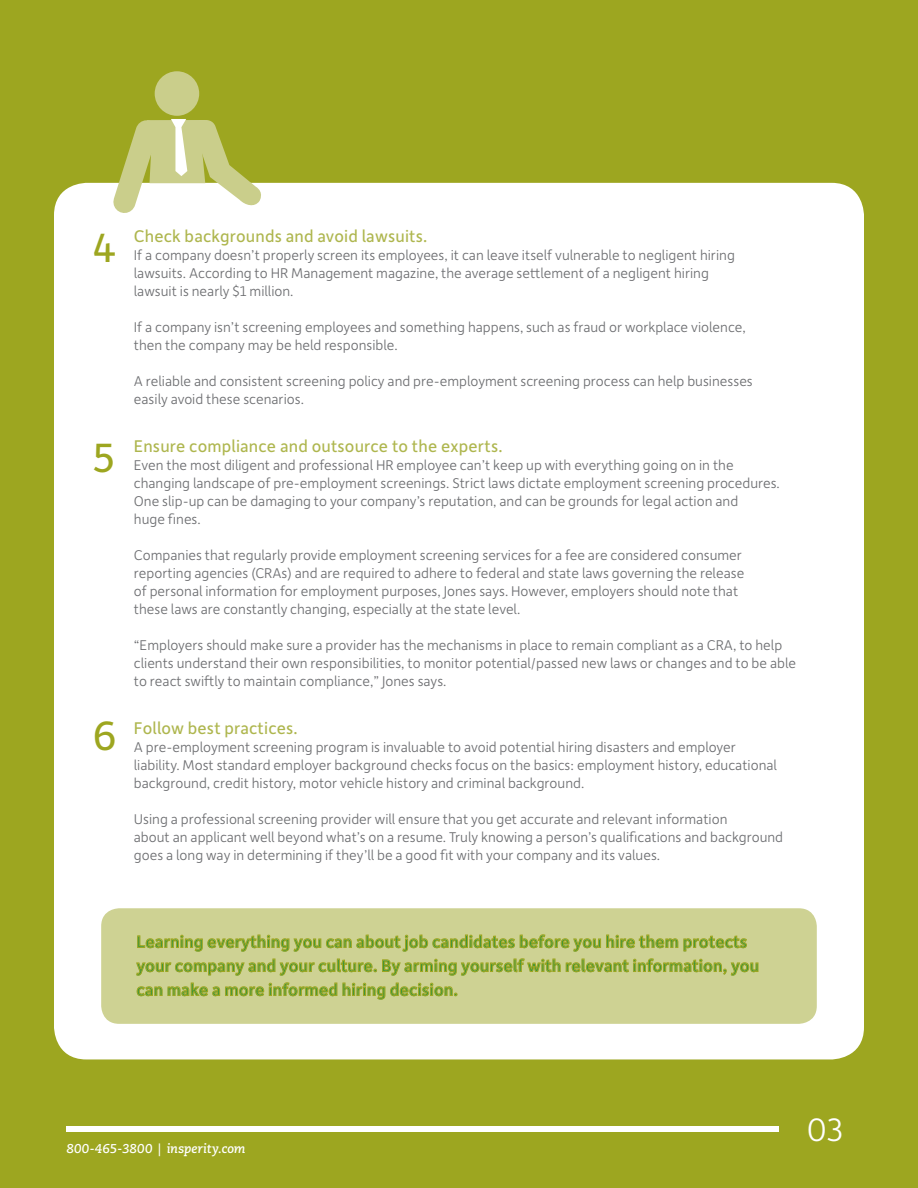
<style>
.page{position:relative;width:918px;height:1188px;background:#9da620}
.page>*{position:absolute;margin:0;border:0;box-sizing:border-box;transform-origin:0 0}
.t1{font:43.5px "Depot New";color:#9da620}
.t2{font:300 34.5px "Depot New";color:#fff}
.t3{font:500 18px/24px "Depot New";letter-spacing:.01em;color:#3f9537}
.t4{font:18px "Depot New";letter-spacing:.01em;color:#aeb64e}
.t5{font:300 15px/18px "Depot New";color:#6c6d70}
.t6{font:italic 700 12.75px "Caecilia LT Std";letter-spacing:.01em;color:#fff}
</style>
<div class="page">
<div style="left:54px;top:183px;width:810px;height:876px;background:#fff;border-radius:32px"></div>
<div style="left:66px;top:1127px;width:713px;height:5px;background:#fff"></div>
<div style="left:155px;top:71px;width:44px;height:45px;background:#cace8b;border-radius:50%"></div>
<svg style="left:97px;top:103px;width:168px;height:110px"></svg>
<div style="left:101px;top:908px;width:716px;height:116px;background:#ced293;border-radius:18px"></div>
<svg style="left:137px;top:934px;width:610px;height:18px"></svg>
<svg style="left:136px;top:958px;width:623px;height:18px"></svg>
<svg style="left:136px;top:982px;width:321px;height:18px"></svg>
<p class="t1" style="left:93px;top:219px;width:26px">4</p>
<p class="t1" style="left:93px;top:430px;width:24px">5</p>
<p class="t1" style="left:93px;top:707px;width:25px">6</p>
<p class="t4" style="left:134px;top:225px;width:295px">Check backgrounds and avoid lawsuits.</p>
<p class="t5" style="left:134px;top:246px;width:602px">If a company doesn’t properly screen its employees, it can leave itself vulnerable to negligent hiring</p>
<p class="t5" style="left:134px;top:264px;width:577px">lawsuits. According to HR Management magazine, the average settlement of a negligent hiring</p>
<p class="t5" style="left:134px;top:282px;width:161px">lawsuit is nearly $1 million.</p>
<p class="t5" style="left:134px;top:318px;width:613px">If a company isn’t screening employees and something happens, such as fraud or workplace violence, then the company may be held responsible.</p>
<p class="t5" style="left:134px;top:372px;width:620px">A reliable and consistent screening policy and pre-employment screening process can help businesses easily avoid these scenarios.</p>
<p class="t4" style="left:134px;top:435px;width:370px">Ensure compliance and outsource to the experts.</p>
<p class="t5" style="left:134px;top:456px;width:648px">Even the most diligent and professional HR employee can’t keep up with everything going on in the changing landscape of pre-employment screenings. Strict laws dictate employment screening procedures.<br>One slip-up can be damaging to your company’s reputation, and can be grounds for legal action and<br>huge fines.</p>
<p class="t5" style="left:134px;top:546px;width:612px">Companies that regularly provide employment screening services for a fee are considered consumer reporting agencies (CRAs) and are required to adhere to federal and state laws governing the release of personal information for employment purposes, Jones says. However, employers should note that these laws are constantly changing, especially at the state level.</p>
<p class="t5" style="left:134px;top:636px;width:664px">“Employers should make sure a provider has the mechanisms in place to remain compliant as a CRA, to help clients understand their own responsibilities, to monitor potential/passed new laws or changes and to be able to react swiftly to maintain compliance,” Jones says.</p>
<p class="t4" style="left:134px;top:717px;width:165px">Follow best practices.</p>
<p class="t5" style="left:134px;top:738px;width:645px">A pre-employment screening program is invaluable to avoid potential hiring disasters and employer liability. Most standard employer background checks focus on the basics: employment history, educational background, credit history, motor vehicle history and criminal background.</p>
<p class="t5" style="left:134px;top:810px;width:651px">Using a professional screening provider will ensure that you get accurate and relevant information<br>about an applicant well beyond what’s on a resume. Truly knowing a person’s qualifications and background goes a long way in determining if they’ll be a good fit with your company and its values.</p>
<p class="t3" style="left:136px;top:929px;width:624px">Learning everything you can about job candidates before you hire them protects your company and your culture. By arming yourself with relevant information, you can make a more informed hiring decision.</p>
<p class="t6" style="left:66px;top:1141px;width:181px">800-465-3800 | insperity.com</p>
<p class="t2" style="left:807px;top:1107px;width:38px">03</p>
</div>
